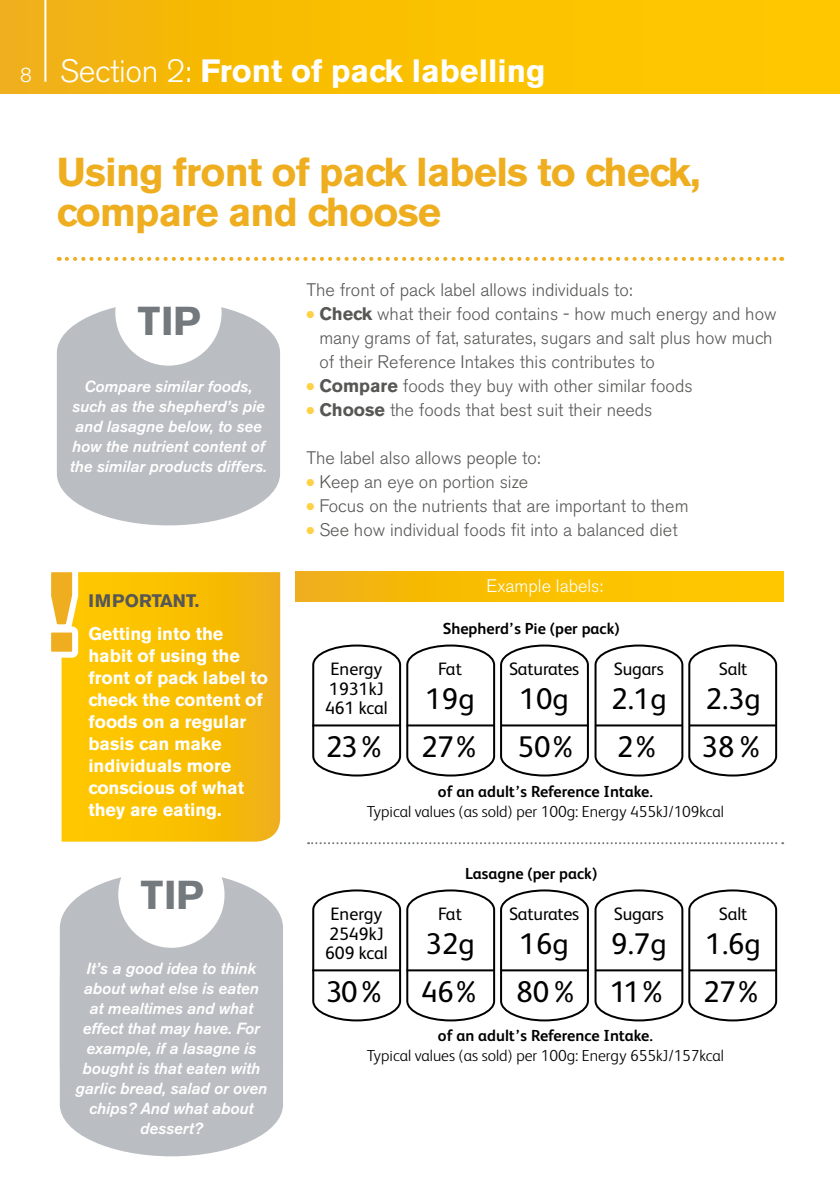
<style>
.page{position:relative;width:840px;height:1191px;background:#fff}
.page>*{position:absolute;margin:0;border:0;box-sizing:border-box;transform-origin:0 0}
.body{font:700 40px/40px "Akzidenz Grotesk BE";letter-spacing:-.02em;color:#eeae20}
.body-2{font:700 40px "Akzidenz Grotesk BE";color:#73797c}
.t1{font:700 32px "Akzidenz Grotesk BE";color:#fff}
.t2{font:30px "FS Albert";color:#000}
.body-3{font:300 20px "Akzidenz Grotesk BE";color:#fff}
.t3{font:300 18px/24px "Akzidenz Grotesk BE";color:#575756}
.fdf_rden_body{font:700 18px/22px "Akzidenz Grotesk BE";color:#fff}
.t4{font:18px "FS Albert";letter-spacing:-.01em;color:#000}
.t5{font:300 18px "Akzidenz Grotesk BE";color:#fff}
.fdf_rden_body-2{font:700 18px "Akzidenz Grotesk BE";color:#575756}
.t6{font:italic 500 16px/20px "Akzidenz Grotesk BE";color:#fff;text-align:center}
.t7{font:300 16px "FS Albert";color:#000}
.t8{font:700 16px "FS Albert";color:#000}
.s1{font-weight:300}
.s2{color:#ffd144}
.s3{font-weight:700}
</style>
<div class="page">
<svg style="left:57px;top:307px;width:223px;height:218px;background:#c0c4c7"></svg>
<div style="left:115px;top:259px;width:106px;height:106px;background:#fff;border-radius:50%"></div>
<svg style="left:66px;top:1122px;width:211px;height:34px;fill:#babec2"></svg>
<div style="left:60px;top:877px;width:223px;height:245px;background:#babec2"></div>
<div style="left:118px;top:841px;width:106px;height:106px;background:#fff;border-radius:50%"></div>
<svg style="left:61px;top:572px;width:219px;height:269px;background:#f8be05"></svg>
<div style="left:0;top:0;width:839px;height:94px;background:linear-gradient(to right,#f2b30f,#ffcb00)"></div>
<svg style="left:67px;top:257px;width:714px;height:4px"></svg>
<svg style="left:312px;top:644px;width:465px;height:133px"></svg>
<hr style="left:689px;top:724px;width:87px;height:2px;background:#000">
<svg style="left:295px;top:571px;width:487px;height:30px;background:#f8be04"></svg>
<svg style="left:312px;top:889px;width:465px;height:133px"></svg>
<hr style="left:689px;top:969px;width:87px;height:2px;background:#000">
<svg style="left:308px;top:842px;width:474px;height:2px"></svg>
<hr style="left:44px;top:0;width:2px;height:82px;background:#fff">
<svg style="left:51px;top:572px;width:31px;height:88px"></svg>
<p class="body-3" style="left:20px;top:64px;width:13px">8</p>
<p class="t1" style="left:60px;top:52px;width:487px"><span class="s1">Section 2:</span> Front of pack labelling</p>
<p class="body" style="left:57px;top:152px;width:644px">Using front of pack labels to check, compare and choose</p>
<p class="body-2" style="left:138px;top:298px;width:64px">TIP</p>
<p class="t6" style="left:70px;top:376px;width:198px">Compare similar foods, such as the shepherd’s pie and lasagne below, to see how the nutrient content of the similar products differs.</p>
<p class="t3" style="left:306px;top:278px;width:327px">The front of pack label allows individuals to:</p>
<p class="t3" style="left:319px;top:302px;width:458px;text-indent:-13px"><span class="s2">●</span> <span class="s3">Check</span> what their food contains - how much energy and how many grams of fat, saturates, sugars and salt plus how much of their Reference Intakes this contributes to</p>
<p class="t3" style="left:306px;top:374px;width:387px"><span class="s2">●</span> <span class="s3">Compare</span> foods they buy with other similar foods</p>
<p class="t3" style="left:306px;top:398px;width:347px"><span class="s2">●</span> <span class="s3">Choose</span> the foods that best suit their needs</p>
<p class="t3" style="left:306px;top:446px;width:235px">The label also allows people to:</p>
<p class="t3" style="left:306px;top:470px;width:223px"><span class="s2">●</span> Keep an eye on portion size</p>
<p class="t3" style="left:306px;top:494px;width:383px"><span class="s2">●</span> Focus on the nutrients that are important to them</p>
<p class="t3" style="left:306px;top:518px;width:372px"><span class="s2">●</span> See how individual foods fit into a balanced diet</p>
<p class="t5" style="left:486px;top:575px;width:118px">Example labels:</p>
<p class="fdf_rden_body-2" style="left:88px;top:590px;width:112px">IMPORTANT.</p>
<p class="fdf_rden_body" style="left:88px;top:623px;width:181px">Getting into the habit of using the front of pack label to check the content of foods on a regular basis can make individuals more conscious of what they are eating.</p>
<p class="t8" style="left:442px;top:617px;width:178px">Shepherd’s Pie (per pack)</p>
<p class="t4" style="left:718px;top:656px;width:30px">Salt</p>
<p class="t2" style="left:705px;top:678px;width:57px">2.3g</p>
<p class="t4" style="left:508px;top:656px;width:72px">Saturates</p>
<p class="t2" style="left:519px;top:678px;width:51px">10g</p>
<p class="t4" style="left:613px;top:656px;width:51px">Sugars</p>
<p class="t2" style="left:610px;top:678px;width:57px">2.1g</p>
<p class="t4" style="left:330px;top:656px;width:53px">Energy</p>
<p class="t4" style="left:329px;top:676px;width:56px">1931kJ</p>
<p class="t4" style="left:325px;top:696px;width:64px">461 kcal</p>
<p class="t4" style="left:438px;top:656px;width:25px">Fat</p>
<p class="t2" style="left:425px;top:678px;width:51px">19g</p>
<p class="t2" style="left:326px;top:727px;width:62px">23%</p>
<p class="t2" style="left:421px;top:727px;width:62px">27%</p>
<p class="t2" style="left:517px;top:727px;width:62px">50%</p>
<p class="t2" style="left:616px;top:727px;width:45px">2%</p>
<p class="t2" style="left:701px;top:727px;width:64px">38%</p>
<p class="t8" style="left:437px;top:780px;width:216px">of an adult’s Reference Intake.</p>
<p class="t7" style="left:366px;top:800px;width:358px">Typical values (as sold) per 100g: Energy 455kJ/109kcal</p>
<p class="body-2" style="left:141px;top:872px;width:64px">TIP</p>
<p class="t6" style="left:76px;top:958px;width:193px">It’s a good idea to think about what else is eaten at mealtimes and what effect that may have. For example, if a lasagne is bought is that eaten with garlic bread, salad or oven chips? And what about dessert?</p>
<p class="t4" style="left:330px;top:901px;width:53px">Energy</p>
<p class="t4" style="left:329px;top:921px;width:56px">2549kJ</p>
<p class="t4" style="left:325px;top:941px;width:64px">609 kcal</p>
<p class="t8" style="left:465px;top:862px;width:134px">Lasagne (per pack)</p>
<p class="t4" style="left:438px;top:901px;width:25px">Fat</p>
<p class="t2" style="left:425px;top:923px;width:51px">32g</p>
<p class="t4" style="left:508px;top:901px;width:72px">Saturates</p>
<p class="t2" style="left:519px;top:923px;width:51px">16g</p>
<p class="t4" style="left:613px;top:901px;width:51px">Sugars</p>
<p class="t2" style="left:610px;top:923px;width:57px">9.7g</p>
<p class="t2" style="left:326px;top:972px;width:62px">30%</p>
<p class="t2" style="left:421px;top:972px;width:62px">46%</p>
<p class="t2" style="left:516px;top:972px;width:64px">80%</p>
<p class="t2" style="left:609px;top:972px;width:59px">11%</p>
<p class="t4" style="left:718px;top:901px;width:30px">Salt</p>
<p class="t2" style="left:705px;top:923px;width:57px">1.6g</p>
<p class="t2" style="left:702px;top:972px;width:62px">27%</p>
<p class="t8" style="left:437px;top:1025px;width:216px">of an adult’s Reference Intake.</p>
<p class="t7" style="left:366px;top:1045px;width:358px">Typical values (as sold) per 100g: Energy 655kJ/157kcal</p>
</div>
